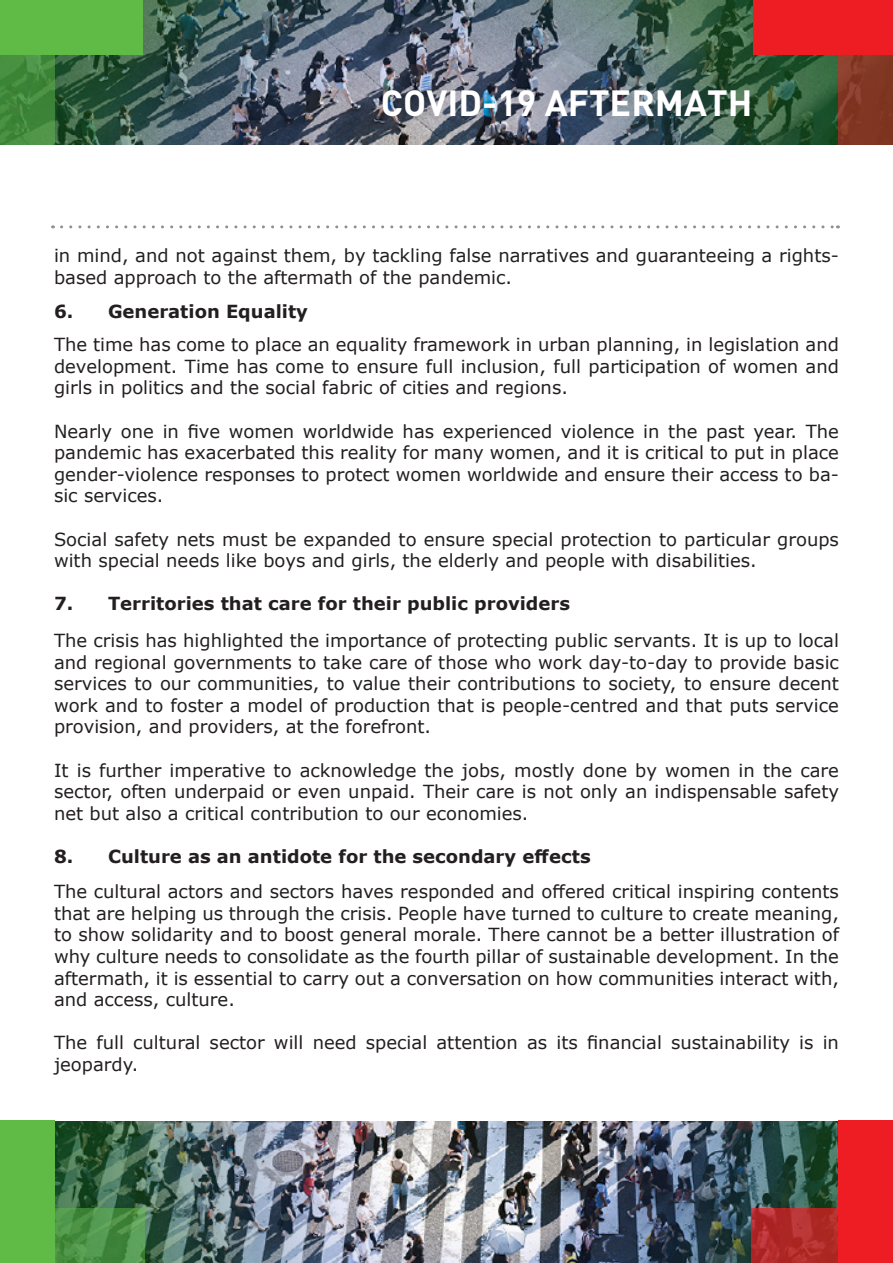
<style>
.page{position:relative;width:893px;height:1263px;background:#fff}
.page>*{position:absolute;margin:0;border:0;box-sizing:border-box;transform-origin:0 0}
.t1{font:36px "DIN Pro Bol";color:#fff}
.t2{font:18px/21.6px "Verdana";color:#231f20;text-align:justify}
.t3{font:700 18px "Verdana";color:#231f20}
</style>
<div class="page">
<img style="left:54px;top:1121px;width:785px;height:142px">
<img style="left:54px;top:0;width:785px;height:144px">
<div style="left:0;top:0;width:142px;height:54px;background:#60bb46"></div>
<svg style="left:0;top:54px;width:54px;height:90px;background:#438a3d"></svg>
<div style="left:754px;top:0;width:139px;height:54px;background:#ee1d23"></div>
<svg style="left:839px;top:54px;width:53px;height:90px;background:#833724"></svg>
<div style="left:839px;top:1121px;width:54px;height:142px;background:#ee1d23"></div>
<svg style="left:751px;top:1209px;width:88px;height:54px;background:#b22b2a"></svg>
<div style="left:0;top:1121px;width:54px;height:142px;background:#60bb46"></div>
<svg style="left:54px;top:1209px;width:90px;height:54px;background:#4d9248"></svg>
<svg style="left:62px;top:225px;width:776px;height:3px"></svg>
<hr style="left:892px;top:0;width:1px;height:144px;background:#60bb46">
<p class="t1" style="left:381px;top:79px;width:373px">COVID-19 AFTERMATH</p>
<p class="t2" style="left:54px;top:245px;width:786px">in mind, and not against them, by tackling false narratives and guaranteeing a rights&shy;based approach to the aftermath of the pandemic.</p>
<p class="t3" style="left:54px;top:298px;width:255px">6. Generation Equality</p>
<p class="t2" style="left:54px;top:334px;width:786px">The time has come to place an equality framework in urban planning, in legislation and development. Time has come to ensure full inclusion, full participation of women and girls in politics and the social fabric of cities and regions.</p>
<p class="t2" style="left:54px;top:420px;width:786px">Nearly one in five women worldwide has experienced violence in the past year. The pandemic has exacerbated this reality for many women, and it is critical to put in place gender-violence responses to protect women worldwide and ensure their access to ba&shy;sic services.</p>
<p class="t2" style="left:54px;top:528px;width:786px">Social safety nets must be expanded to ensure special protection to particular groups with special needs like boys and girls, the elderly and people with disabilities.</p>
<p class="t3" style="left:54px;top:591px;width:518px">7. Territories that care for their public providers</p>
<p class="t2" style="left:54px;top:629px;width:786px">The crisis has highlighted the importance of protecting public servants. It is up to local and regional governments to take care of those who work day-to-day to provide basic services to our communities, to value their contributions to society, to ensure decent work and to foster a model of production that is people-centred and that puts service provision, and providers, at the forefront.</p>
<p class="t2" style="left:54px;top:759px;width:786px">It is further imperative to acknowledge the jobs, mostly done by women in the care sector, often underpaid or even unpaid. Their care is not only an indispensable safety net but also a critical contribution to our economies.</p>
<p class="t3" style="left:54px;top:844px;width:538px">8. Culture as an antidote for the secondary effects</p>
<p class="t2" style="left:54px;top:880px;width:786px">The cultural actors and sectors haves responded and offered critical inspiring contents that are helping us through the crisis. People have turned to culture to create meaning, to show solidarity and to boost general morale. There cannot be a better illustration of why culture needs to consolidate as the fourth pillar of sustainable development. In the aftermath, it is essential to carry out a conversation on how communities interact with, and access, culture.</p>
<p class="t2" style="left:54px;top:1032px;width:786px">The full cultural sector will need special attention as its financial sustainability is in jeopardy.</p>
</div>
